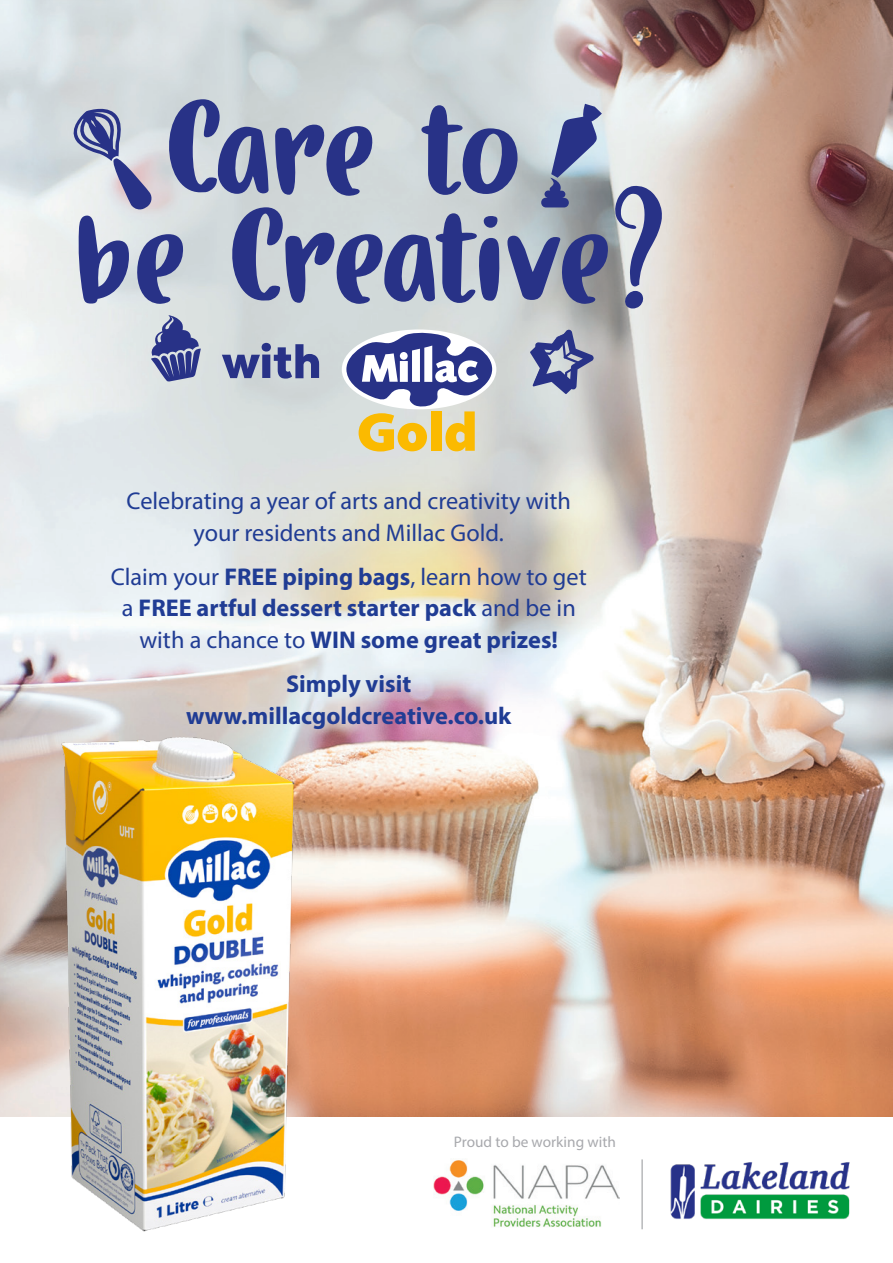
<style>
.page{position:relative;width:893px;height:1263px;background:#fff}
.page>*{position:absolute;margin:0;border:0;box-sizing:border-box;transform-origin:0 0}
.t1{font:700 24.3px/31.8px "Myriad Pro";color:#203c94;text-align:center}
.t2{font:24.3px/31.8px "Myriad Pro";color:#203c94;text-align:center}
.t3{font:15.3px "Myriad Pro";color:#a8a9ad}
.s1{font-weight:400}
</style>
<div class="page">
<img style="left:0;top:0;width:893px;height:1117px">
<img style="left:47px;top:720px;width:255px;height:512px">
<img style="left:434px;top:1160px;width:185px;height:67px">
<hr style="left:642px;top:1159px;width:1px;height:70px;background:#939598">
<img style="left:670px;top:1162px;width:180px;height:57px">
<svg style="left:615px;top:186px;width:47px;height:122px;background:#9b9eba"></svg>
<svg style="left:222px;top:343px;width:97px;height:36px;background:#818ab2"></svg>
<svg style="left:530px;top:329px;width:64px;height:65px;background:#8a90b2"></svg>
<svg style="left:68px;top:99px;width:541px;height:205px;background:#98a0bc"></svg>
<svg style="left:150px;top:315px;width:51px;height:67px;background:#7982b0"></svg>
<div style="left:342px;top:329px;width:154px;height:80px;background:#fff;border-radius:50%"></div>
<svg style="left:346px;top:332px;width:146px;height:119px"></svg>
<p class="t2" style="left:127px;top:485px;width:446px">Celebrating a year of arts and creativity with your residents and Millac Gold.</p>
<p class="t1" style="left:111px;top:560px;width:477px"><span class="s1">Claim your</span> FREE piping bags<span class="s1">, learn how to get a</span> FREE artful dessert starter pack <span class="s1">and be in with a chance to</span> WIN some great prizes!</p>
<p class="t1" style="left:186px;top:667px;width:327px">Simply visit www.millacgoldcreative.co.uk</p>
<p class="t3" style="left:454px;top:1132px;width:163px">Proud to be working with</p>
</div>
